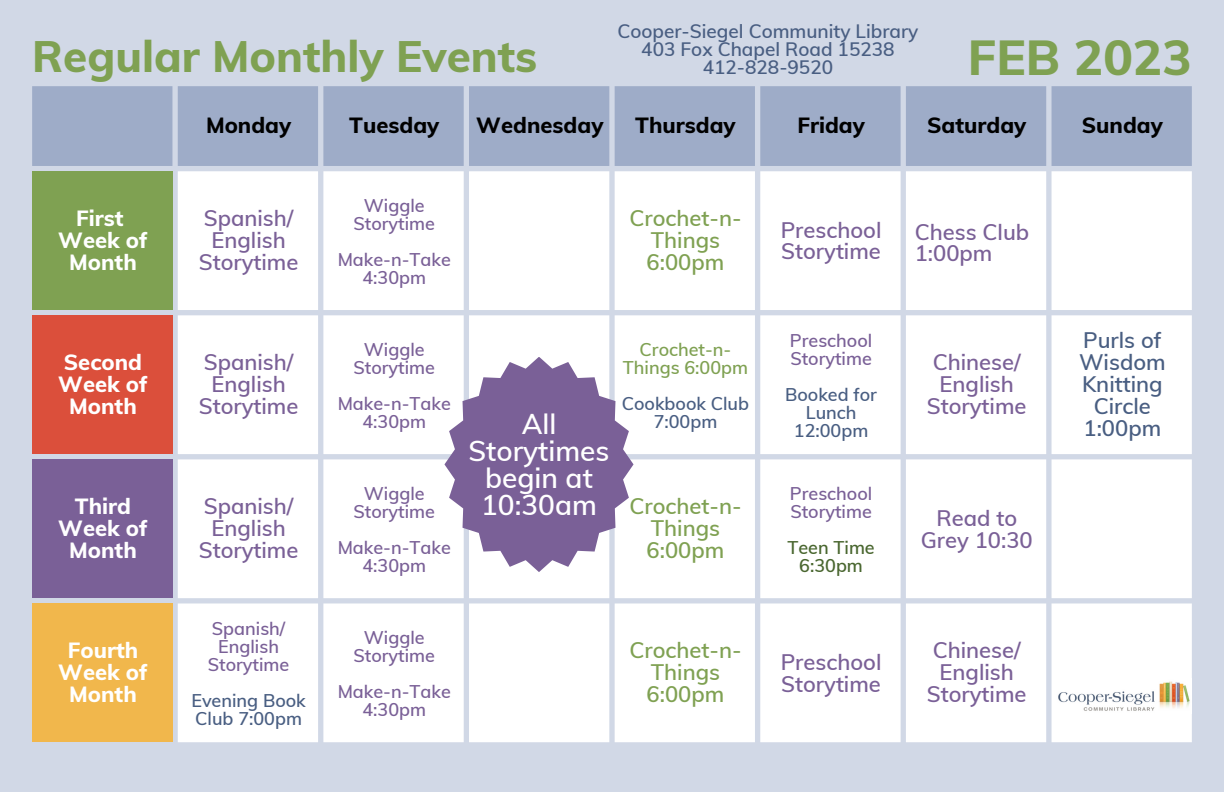
<style>
.page{position:relative;width:1224px;height:792px;background:#d1d8e6}
.page>*{position:absolute;margin:0;border:0;box-sizing:border-box;transform-origin:0 0}
.t1{font:800 49.2px "Muli";color:#7fa152}
.t2{font:800 44px "Muli";color:#7fa152}
.t3{font:600 28px/27px "Muli";color:#fff;text-align:center}
.t4{font:600 22px/21.8px "Muli";color:#7a6097;text-align:center}
.t5{font:800 22px/21.8px "Muli";color:#fff;text-align:center}
.t6{font:600 22px/21.8px "Muli";color:#7fa152;text-align:center}
.t7{font:800 22px "Muli";color:#000}
.t8{font:600 22px/21.8px "Muli";color:#495e82;text-align:center}
.t9{font:600 19px/18px "Muli";color:#495e82;text-align:center}
.t10{font:600 18px/18px "Muli";color:#7a6097;text-align:center}
.t11{font:600 18px/18px "Muli";color:#495e82;text-align:center}
.t12{font:600 18px/18px "Muli";color:#7fa152;text-align:center}
.t13{font:600 18px/18px "Muli";color:#49662f;text-align:center}
</style>
<div class="page">
<div style="left:32px;top:86px;width:1160px;height:80px;background:#9eacc8"></div>
<div style="left:32px;top:171px;width:140px;height:139px;background:#7fa152"></div>
<div style="left:178px;top:171px;width:1014px;height:571px;background:#fff"></div>
<div style="left:32px;top:315px;width:140px;height:139px;background:#db4f3b"></div>
<div style="left:32px;top:459px;width:140px;height:139px;background:#7a6097"></div>
<div style="left:32px;top:603px;width:140px;height:139px;background:#f1b74c"></div>
<svg style="left:444px;top:357px;width:190px;height:215px;background:#9e8bb3"></svg>
<img style="left:1056px;top:679px;width:135px;height:34px">
<h2 class="t2" style="left:32px;top:27px;width:507px">Regular Monthly Events</h2>
<p class="t9" style="left:617px;top:22px;width:302px">Cooper-Siegel Community Library<br>403 Fox Chapel Road 15238<br>412-828-9520</p>
<h1 class="t1" style="left:968px;top:25px;width:225px">FEB 2023</h1>
<p class="t7" style="left:206px;top:111px;width:87px">Monday</p>
<p class="t7" style="left:349px;top:111px;width:92px">Tuesday</p>
<p class="t7" style="left:476px;top:111px;width:129px">Wednesday</p>
<p class="t7" style="left:635px;top:111px;width:102px">Thursday</p>
<p class="t7" style="left:797px;top:111px;width:69px">Friday</p>
<p class="t7" style="left:927px;top:111px;width:101px">Saturday</p>
<p class="t7" style="left:1082px;top:111px;width:83px">Sunday</p>
<p class="t5" style="left:58px;top:207px;width:91px">First<br>Week of<br>Month</p>
<p class="t4" style="left:199px;top:207px;width:101px">Spanish/<br>English<br>Storytime</p>
<p class="t10" style="left:353px;top:196px;width:83px">Wiggle<br>Storytime</p>
<p class="t10" style="left:338px;top:250px;width:115px">Make-n-Take<br>4:30pm</p>
<p class="t5" style="left:58px;top:351px;width:91px">Second<br>Week of<br>Month</p>
<p class="t4" style="left:199px;top:351px;width:101px">Spanish/<br>English<br>Storytime</p>
<p class="t10" style="left:353px;top:340px;width:83px">Wiggle<br>Storytime</p>
<p class="t10" style="left:338px;top:394px;width:115px">Make-n-Take<br>4:30pm</p>
<p class="t5" style="left:58px;top:495px;width:91px">Third<br>Week of<br>Month</p>
<p class="t4" style="left:199px;top:495px;width:101px">Spanish/<br>English<br>Storytime</p>
<p class="t10" style="left:353px;top:484px;width:83px">Wiggle<br>Storytime</p>
<p class="t10" style="left:338px;top:538px;width:115px">Make-n-Take<br>4:30pm</p>
<p class="t5" style="left:58px;top:639px;width:91px">Fourth<br>Week of<br>Month</p>
<p class="t10" style="left:208px;top:619px;width:83px">Spanish/<br>English<br>Storytime</p>
<p class="t11" style="left:191px;top:691px;width:116px;text-align:left">Evening Book<br>Club 7:00pm</p>
<p class="t10" style="left:353px;top:628px;width:83px">Wiggle<br>Storytime</p>
<p class="t10" style="left:338px;top:682px;width:115px">Make-n-Take<br>4:30pm</p>
<p class="t6" style="left:629px;top:207px;width:114px">Crochet-n-<br>Things<br>6:00pm</p>
<p class="t4" style="left:781px;top:218px;width:102px;text-align:left">Preschool<br>Storytime</p>
<h3 class="t3" style="left:469px;top:410px;width:142px">All<br>Storytimes begin at<br>10:30am</h3>
<p class="t12" style="left:623px;top:340px;width:127px">Crochet-n-<br>Things 6:00pm</p>
<p class="t11" style="left:622px;top:394px;width:129px">Cookbook Club<br>7:00pm</p>
<p class="t10" style="left:790px;top:331px;width:84px;text-align:left">Preschool<br>Storytime</p>
<p class="t11" style="left:785px;top:385px;width:93px">Booked for<br>Lunch<br>12:00pm</p>
<p class="t6" style="left:629px;top:495px;width:114px">Crochet-n-<br>Things<br>6:00pm</p>
<p class="t10" style="left:790px;top:484px;width:84px;text-align:left">Preschool<br>Storytime</p>
<p class="t13" style="left:787px;top:538px;width:89px">Teen Time<br>6:30pm</p>
<p class="t4" style="left:915px;top:222px;width:116px;line-height:21px;text-align:left">Chess Club<br>1:00pm</p>
<p class="t4" style="left:927px;top:351px;width:101px">Chinese/<br>English<br>Storytime</p>
<p class="t4" style="left:921px;top:507px;width:114px">Read to<br>Grey 10:30</p>
<p class="t6" style="left:629px;top:639px;width:114px">Crochet-n-<br>Things<br>6:00pm</p>
<p class="t4" style="left:781px;top:651px;width:102px;text-align:left">Preschool<br>Storytime</p>
<p class="t4" style="left:927px;top:639px;width:101px">Chinese/<br>English<br>Storytime</p>
<p class="t8" style="left:1079px;top:329px;width:88px">Purls of<br>Wisdom<br>Knitting<br>Circle<br>1:00pm</p>
</div>
